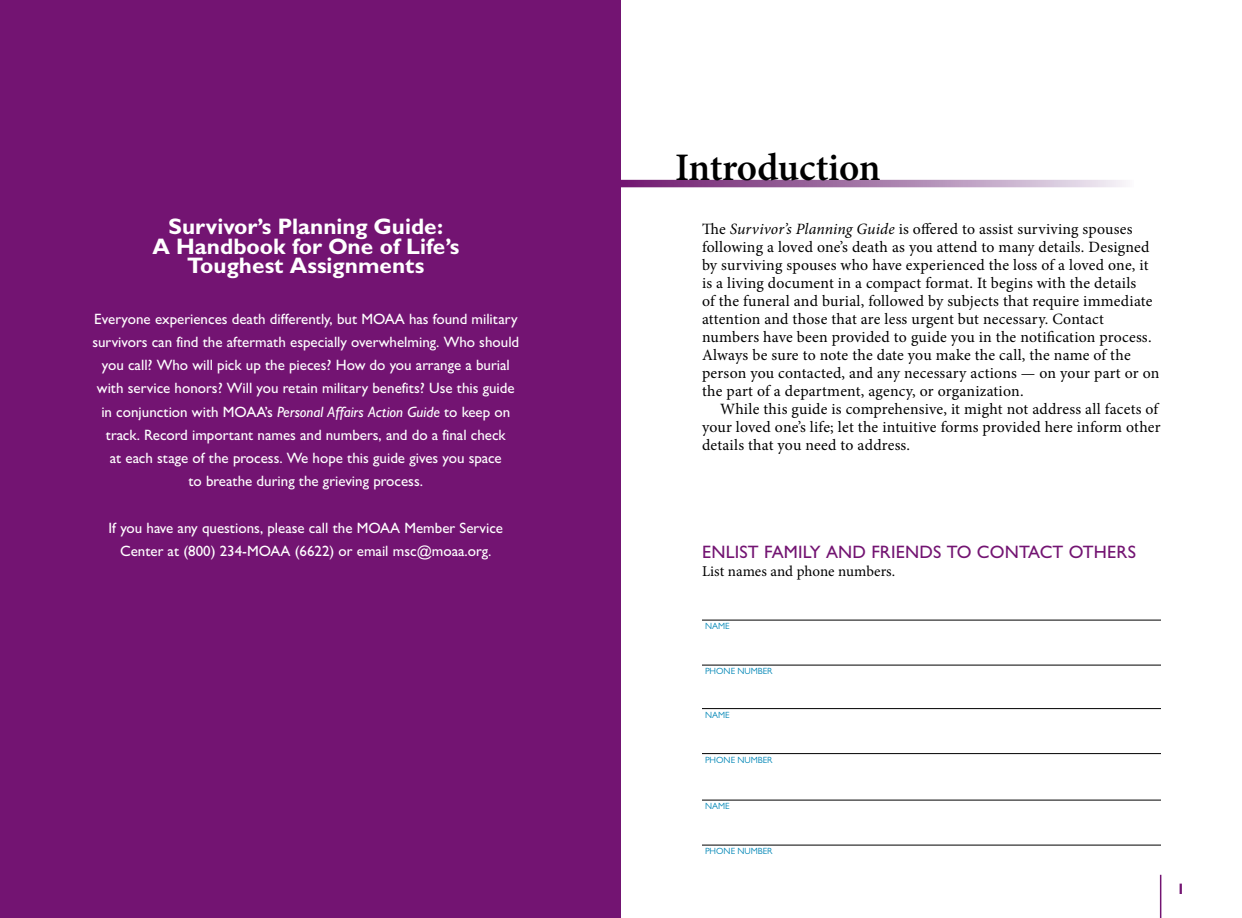
<style>
.page{position:relative;width:1242px;height:918px;background:#fff}
.page>*{position:absolute;margin:0;border:0;box-sizing:border-box;transform-origin:0 0}
.t1{font:600 39px "Minion Pro";letter-spacing:-.005em;color:#000}
.t2{font:700 22.5px/19.5px "Gill Sans MT Pro";color:#fff;text-align:center}
.t3{font:500 18px "Gill Sans MT Pro";letter-spacing:.01em;color:#731472}
.t4{font:15.75px/18px "Minion Pro";letter-spacing:.015em;color:#000}
.t5{font:500 15px/23.2px "Gill Sans MT Pro";color:#fff;text-align:center}
.t6{font:15px "Minion Pro";color:#000}
.t7{font:700 15px "Gill Sans MT Pro";color:#731472}
.t8{font:9px "Gill Sans MT Pro";color:#0086b6}
.s1{font-style:italic}
</style>
<div class="page">
<hr style="left:1160px;top:875px;width:1px;height:43px;background:#731472">
<div style="left:0;top:0;width:621px;height:918px;background:#731472"></div>
<svg style="left:621px;top:180px;width:505px;height:7px;background:#aa7fad"></svg>
<hr style="left:702px;top:620px;width:459px;height:1px;background:#000">
<hr style="left:702px;top:665px;width:459px;height:1px;background:#000">
<hr style="left:702px;top:708px;width:459px;height:1px;background:#000">
<hr style="left:702px;top:753px;width:459px;height:1px;background:#000">
<hr style="left:702px;top:800px;width:459px;height:1px;background:#000">
<hr style="left:702px;top:845px;width:459px;height:1px;background:#000">
<h2 class="t2" style="left:152px;top:217px;width:308px">Survivor’s Planning Guide:<br>A Handbook for One of Life’s<br>Toughest Assignments</h2>
<p class="t5" style="left:92px;top:307px;width:428px">Everyone experiences death differently, but MOAA has found military survivors can find the aftermath especially overwhelming. Who should you call? Who will pick up the pieces? How do you arrange a burial with service honors? Will you retain military benefits? Use this guide in conjunction with MOAA’s <span class="s1">Personal Affairs Action Guide</span> to keep on track. Record important names and numbers, and do a final check<br>at each stage of the process. We hope this guide gives you space<br>to breathe during the grieving process.</p>
<p class="t5" style="left:109px;top:516px;width:396px">If you have any questions, please call the MOAA Member Service<br>Center at (800) 234-MOAA (6622) or email msc@moaa.org.</p>
<h1 class="t1" style="left:675px;top:141px;width:207px">Introduction</h1>
<p class="t4" style="left:702px;top:220px;width:459px">The <span class="s1">Survivor’s Planning Guide</span> is offered to assist surviving spouses following a loved one’s death as you attend to many details. Designed by surviving spouses who have experienced the loss of a loved one, it is a living document in a compact format. It begins with the details<br>of the funeral and burial, followed by subjects that require immediate attention and those that are less urgent but necessary. Contact numbers have been provided to guide you in the notification process.<br>Always be sure to note the date you make the call, the name of the person you contacted, and any necessary actions — on your part or on the part of a department, agency, or organization.</p>
<p class="t4" style="left:702px;top:400px;width:460px;text-indent:18px">While this guide is comprehensive, it might not address all facets of your loved one’s life; let the intuitive forms provided here inform other details that you need to address.</p>
<p class="t3" style="left:702px;top:542px;width:435px">ENLIST FAMILY AND FRIENDS TO CONTACT OTHERS</p>
<p class="t6" style="left:702px;top:561px;width:195px">List names and phone numbers.</p>
<p class="t8" style="left:705px;top:621px;width:26px">NAME</p>
<p class="t8" style="left:705px;top:666px;width:69px">PHONE NUMBER</p>
<p class="t8" style="left:705px;top:709px;width:26px">NAME</p>
<p class="t8" style="left:705px;top:754px;width:69px">PHONE NUMBER</p>
<p class="t8" style="left:705px;top:801px;width:26px">NAME</p>
<p class="t8" style="left:705px;top:846px;width:69px">PHONE NUMBER</p>
<p class="t7" style="left:1177px;top:880px;width:10px">1</p>
</div>
